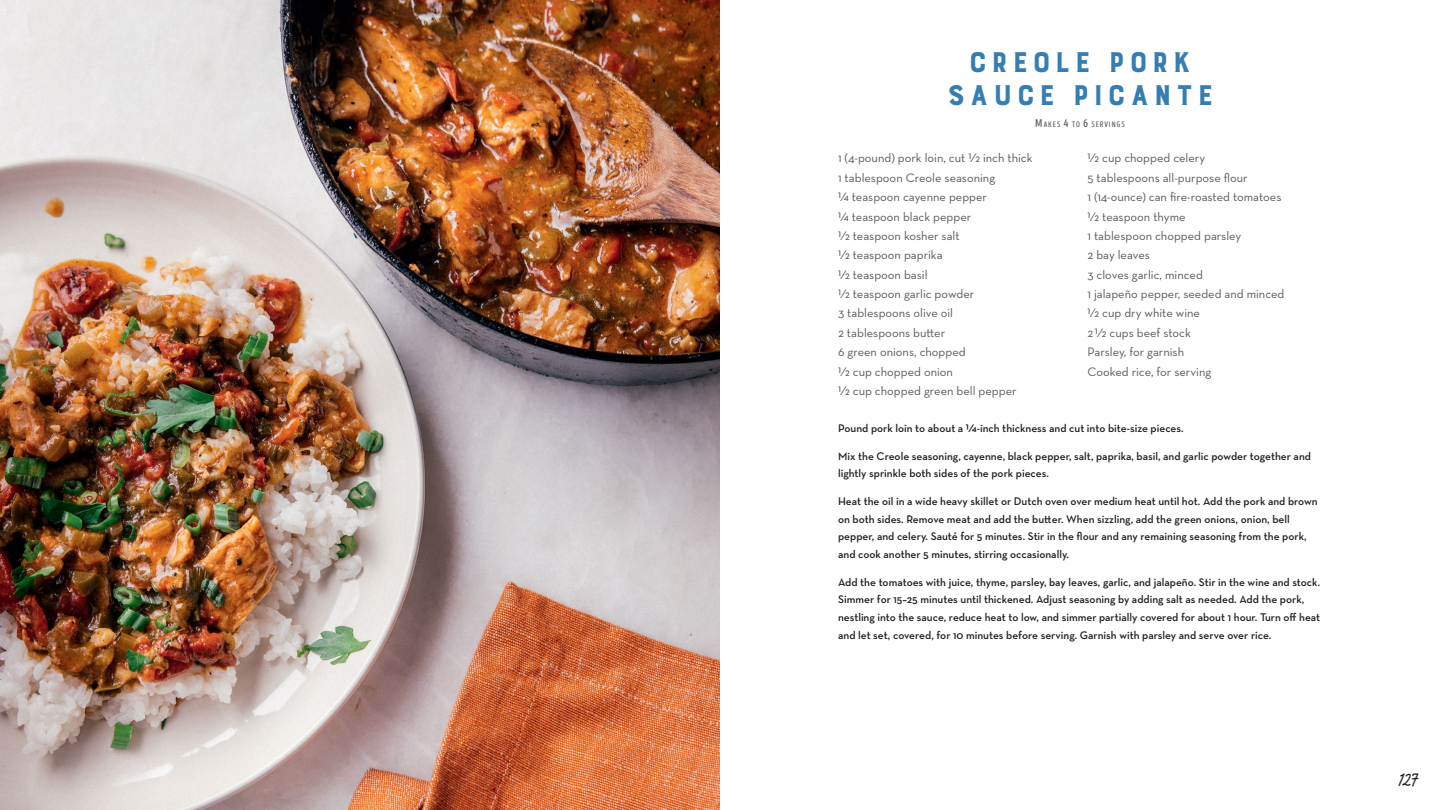
<style>
.page{position:relative;width:1440px;height:810px;background:#fff}
.page>*{position:absolute;margin:0;border:0;box-sizing:border-box;transform-origin:0 0}
.Heading_1{font:37.5px/32.5px "Burford Base";letter-spacing:.07em;color:#367db3;text-align:center}
.t1{font:22.5px "Supa Mega Fantastic";color:#231f20}
.Recipe_Ingredient{font:12.5px "Neutraface Text";color:#58595b}
.Recipe_Direction{font:600 11.25px/17.8px "Neutraface Text";color:#231f20}
.Recipe_Direction_fir{font:600 11.25px "Neutraface Text";color:#231f20}
.Recipe_Yield{font:7.88px "Intro Head B Base";letter-spacing:.125em;color:#636466}
.s1{font-size:11.25px}
</style>
<div class="page">
<img style="left:0;top:0;width:720px;height:810px">
<p class="Heading_1" style="left:946px;top:47px;width:269px">Creole Pork<br>Sauce Picante</p>
<p class="Recipe_Yield" style="left:1035px;top:120px;width:91px"><span class="s1">M</span>AKES <span class="s1">4</span> TO <span class="s1">6</span> SERVINGS</p>
<p class="Recipe_Ingredient" style="left:838px;top:150px;width:196px">1 (4-pound) pork loin, cut 1/2 inch thick</p>
<p class="Recipe_Ingredient" style="left:838px;top:170px;width:159px">1 tablespoon Creole seasoning</p>
<p class="Recipe_Ingredient" style="left:838px;top:189px;width:150px">1/4 teaspoon cayenne pepper</p>
<p class="Recipe_Ingredient" style="left:838px;top:209px;width:135px">1/4 teaspoon black pepper</p>
<p class="Recipe_Ingredient" style="left:838px;top:228px;width:123px">1/2 teaspoon kosher salt</p>
<p class="Recipe_Ingredient" style="left:838px;top:247px;width:106px">1/2 teaspoon paprika</p>
<p class="Recipe_Ingredient" style="left:838px;top:267px;width:91px">1/2 teaspoon basil</p>
<p class="Recipe_Ingredient" style="left:838px;top:286px;width:138px">1/2 teaspoon garlic powder</p>
<p class="Recipe_Ingredient" style="left:838px;top:305px;width:116px">3 tablespoons olive oil</p>
<p class="Recipe_Ingredient" style="left:838px;top:325px;width:109px">2 tablespoons butter</p>
<p class="Recipe_Ingredient" style="left:838px;top:344px;width:129px">6 green onions, chopped</p>
<p class="Recipe_Ingredient" style="left:838px;top:364px;width:116px">1/2 cup chopped onion</p>
<p class="Recipe_Ingredient" style="left:838px;top:383px;width:180px">1/2 cup chopped green bell pepper</p>
<p class="Recipe_Ingredient" style="left:1088px;top:150px;width:119px">1/2 cup chopped celery</p>
<p class="Recipe_Ingredient" style="left:1088px;top:170px;width:162px">5 tablespoons all-purpose flour</p>
<p class="Recipe_Ingredient" style="left:1088px;top:189px;width:196px">1 (14-ounce) can fire-roasted tomatoes</p>
<p class="Recipe_Ingredient" style="left:1088px;top:209px;width:100px">1/2 teaspoon thyme</p>
<p class="Recipe_Ingredient" style="left:1088px;top:228px;width:155px">1 tablespoon chopped parsley</p>
<p class="Recipe_Ingredient" style="left:1088px;top:247px;width:64px">2 bay leaves</p>
<p class="Recipe_Ingredient" style="left:1088px;top:267px;width:117px">3 cloves garlic, minced</p>
<p class="Recipe_Ingredient" style="left:1088px;top:286px;width:199px">1 jalapeño pepper, seeded and minced</p>
<p class="Recipe_Ingredient" style="left:1088px;top:305px;width:114px">1/2 cup dry white wine</p>
<p class="Recipe_Ingredient" style="left:1088px;top:325px;width:105px">2 1/2 cups beef stock</p>
<p class="Recipe_Ingredient" style="left:1088px;top:344px;width:98px">Parsley, for garnish</p>
<p class="Recipe_Ingredient" style="left:1088px;top:364px;width:125px">Cooked rice, for serving</p>
<p class="Recipe_Direction_fir" style="left:838px;top:421px;width:347px">Pound pork loin to about a 1/4-inch thickness and cut into bite-size pieces.</p>
<p class="Recipe_Direction" style="left:838px;top:447px;width:474px">Mix the Creole seasoning, cayenne, black pepper, salt, paprika, basil, and garlic powder together and lightly sprinkle both sides of the pork pieces.</p>
<p class="Recipe_Direction" style="left:838px;top:492px;width:481px">Heat the oil in a wide heavy skillet or Dutch oven over medium heat until hot. Add the pork and brown on both sides. Remove meat and add the butter. When sizzling, add the green onions, onion, bell pepper, and celery. Sauté for 5 minutes. Stir in the flour and any remaining seasoning from the pork, and cook another 5 minutes, stirring occasionally.</p>
<p class="Recipe_Direction" style="left:838px;top:573px;width:484px">Add the tomatoes with juice, thyme, parsley, bay leaves, garlic, and jalapeño. Stir in the wine and stock.<br>Simmer for 15–25 minutes until thickened. Adjust seasoning by adding salt as needed. Add the pork, nestling into the sauce, reduce heat to low, and simmer partially covered for about 1 hour. Turn off heat and let set, covered, for 10 minutes before serving. Garnish with parsley and serve over rice.</p>
<p class="t1" style="left:1398px;top:766px;width:21px">127</p>
</div>
